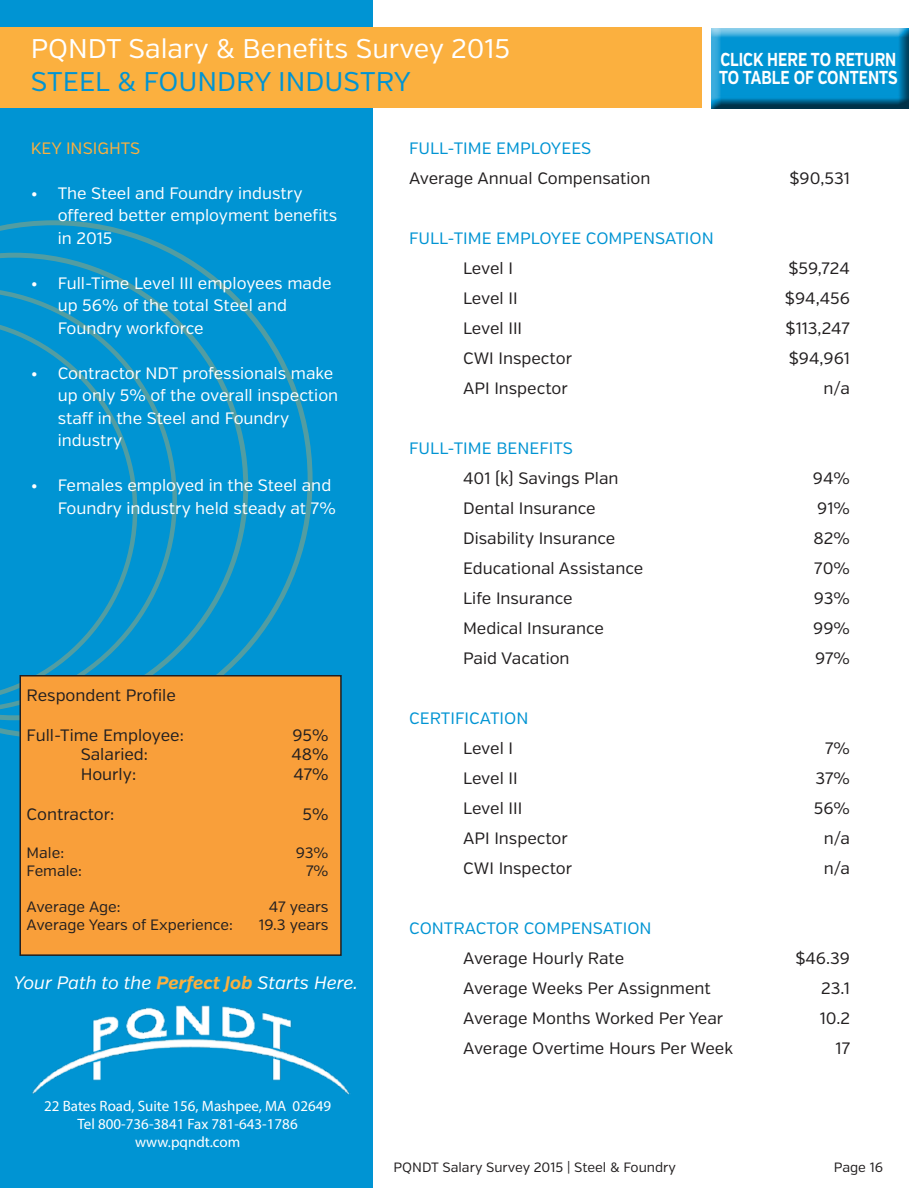
<style>
.page{position:relative;width:918px;height:1188px;background:#fff}
.page>*{position:absolute;margin:0;border:0;box-sizing:border-box;transform-origin:0 0}
.t1{font:27px "Verb";color:#fff}
.t2{font:27px "Verb";color:#0094d3}
.t3{font:700 18.75px/18px "Verb";color:#fff;scale:.8 1}
.t4{font:italic 18px "Verb";color:#fff}
.t5{font:16.5px "Verb";color:#221f20}
.t6{font:16.5px/22.5px "Verb";color:#fff}
.t7{font:16.5px "Verb";color:#0094d3}
.t8{font:16.5px "Verb";color:#fbb03f}
.t9{font:15px/18px "Myriad Pro";color:#fff;text-align:center}
.t10{font:15px "Verb";color:#221f20}
.t11{font:13.5px "Verb";color:#221f20}
.s1{font-weight:700;color:#fbb03f}
</style>
<div class="page">
<div style="left:0;top:0;width:373px;height:1188px;background:#0094d3"></div>
<div style="left:0;top:27px;width:701px;height:81px;background:#fbb03f"></div>
<svg style="left:0;top:220px;width:313px;height:519px"></svg>
<img style="left:32px;top:1005px;width:318px;height:90px">
<div style="left:710px;top:28px;width:199px;height:81px;background:#221f20;opacity:.75"></div>
<div style="left:20px;top:676px;width:321px;height:279px;background:#f99f3a"></div>
<div style="left:20px;top:675px;width:322px;height:281px;border:2px solid #221f20"></div>
<h1 class="t1" style="left:31px;top:33px;width:481px">PQNDT Salary &amp; Benefits Survey 2015</h1>
<h1 class="t2" style="left:31px;top:65px;width:382px">STEEL &amp; FOUNDRY INDUSTRY</h1>
<p class="t3" style="left:719px;top:51px;width:225px">CLICK HERE TO RETURN<br>TO TABLE OF CONTENTS</p>
<p class="t8" style="left:31px;top:138px;width:111px">KEY INSIGHTS</p>
<p class="t6" style="left:58px;top:182px;width:281px;text-indent:-27px">• The Steel and Foundry industry offered better employment benefits in 2015</p>
<p class="t6" style="left:58px;top:272px;width:275px;text-indent:-27px">• Full-Time Level III employees made up 56% of the total Steel and<br>Foundry workforce</p>
<p class="t6" style="left:58px;top:362px;width:282px;text-indent:-27px">• Contractor NDT professionals make up only 5% of the overall inspection staff in the Steel and Foundry industry</p>
<p class="t6" style="left:31px;top:474px;width:307px;text-align:right">• Females employed in the Steel and<br>Foundry industry held steady at 7%</p>
<p class="t5" style="left:27px;top:685px;width:151px">Respondent Profile</p>
<p class="t5" style="left:27px;top:725px;width:159px">Full-Time Employee:</p>
<p class="t5" style="left:292px;top:725px;width:38px">95%</p>
<p class="t5" style="left:81px;top:745px;width:69px">Salaried:</p>
<p class="t5" style="left:291px;top:745px;width:39px">48%</p>
<p class="t5" style="left:81px;top:765px;width:57px">Hourly:</p>
<p class="t5" style="left:293px;top:765px;width:37px">47%</p>
<p class="t5" style="left:27px;top:804px;width:89px">Contractor:</p>
<p class="t5" style="left:303px;top:804px;width:27px">5%</p>
<p class="t10" style="left:27px;top:843px;width:39px">Male:</p>
<p class="t10" style="left:296px;top:843px;width:34px">93%</p>
<p class="t10" style="left:27px;top:861px;width:57px">Female:</p>
<p class="t10" style="left:306px;top:861px;width:24px">7%</p>
<p class="t10" style="left:27px;top:897px;width:95px">Average Age:</p>
<p class="t10" style="left:269px;top:897px;width:61px">47 years</p>
<p class="t10" style="left:27px;top:915px;width:208px">Average Years of Experience:</p>
<p class="t10" style="left:259px;top:915px;width:71px">19.3 years</p>
<p class="t4" style="left:13px;top:972px;width:346px">Your Path to the <span class="s1">Perfect Job</span> Starts Here.</p>
<p class="t9" style="left:44px;top:1097px;width:288px">22 Bates Road, Suite 156, Mashpee, MA 02649<br>Tel 800-736-3841 Fax 781-643-1786 www.pqndt.com</p>
<p class="t7" style="left:409px;top:138px;width:184px">FULL-TIME EMPLOYEES</p>
<p class="t5" style="left:409px;top:168px;width:243px">Average Annual Compensation</p>
<p class="t5" style="left:789px;top:168px;width:62px">$90,531</p>
<p class="t7" style="left:409px;top:228px;width:306px">FULL-TIME EMPLOYEE COMPENSATION</p>
<p class="t5" style="left:463px;top:258px;width:51px">Level I</p>
<p class="t5" style="left:788px;top:258px;width:63px">$59,724</p>
<p class="t5" style="left:463px;top:288px;width:56px">Level II</p>
<p class="t5" style="left:785px;top:288px;width:66px">$94,456</p>
<p class="t5" style="left:463px;top:318px;width:61px">Level III</p>
<p class="t5" style="left:786px;top:318px;width:66px">$113,247</p>
<p class="t5" style="left:463px;top:348px;width:110px">CWI Inspector</p>
<p class="t5" style="left:789px;top:348px;width:63px">$94,961</p>
<p class="t5" style="left:463px;top:378px;width:106px">API Inspector</p>
<p class="t5" style="left:824px;top:378px;width:28px">n/a</p>
<p class="t7" style="left:409px;top:438px;width:165px">FULL-TIME BENEFITS</p>
<p class="t5" style="left:463px;top:468px;width:157px">401 (k) Savings Plan</p>
<p class="t5" style="left:813px;top:468px;width:39px">94%</p>
<p class="t5" style="left:463px;top:498px;width:134px">Dental Insurance</p>
<p class="t5" style="left:817px;top:498px;width:34px">91%</p>
<p class="t5" style="left:463px;top:528px;width:154px">Disability Insurance</p>
<p class="t5" style="left:814px;top:528px;width:38px">82%</p>
<p class="t5" style="left:463px;top:558px;width:182px">Educational Assistance</p>
<p class="t5" style="left:814px;top:558px;width:37px">70%</p>
<p class="t5" style="left:463px;top:588px;width:111px">Life Insurance</p>
<p class="t5" style="left:814px;top:588px;width:38px">93%</p>
<p class="t5" style="left:463px;top:618px;width:142px">Medical Insurance</p>
<p class="t5" style="left:813px;top:618px;width:38px">99%</p>
<p class="t5" style="left:463px;top:648px;width:108px">Paid Vacation</p>
<p class="t5" style="left:815px;top:648px;width:36px">97%</p>
<p class="t7" style="left:409px;top:708px;width:121px">CERTIFICATION</p>
<p class="t5" style="left:463px;top:738px;width:51px">Level I</p>
<p class="t5" style="left:825px;top:738px;width:26px">7%</p>
<p class="t5" style="left:463px;top:768px;width:56px">Level II</p>
<p class="t5" style="left:815px;top:768px;width:36px">37%</p>
<p class="t5" style="left:463px;top:798px;width:61px">Level III</p>
<p class="t5" style="left:814px;top:798px;width:38px">56%</p>
<p class="t5" style="left:463px;top:828px;width:106px">API Inspector</p>
<p class="t5" style="left:824px;top:828px;width:28px">n/a</p>
<p class="t5" style="left:463px;top:858px;width:110px">CWI Inspector</p>
<p class="t5" style="left:824px;top:858px;width:28px">n/a</p>
<p class="t7" style="left:409px;top:918px;width:244px">CONTRACTOR COMPENSATION</p>
<p class="t5" style="left:463px;top:948px;width:162px">Average Hourly Rate</p>
<p class="t5" style="left:795px;top:948px;width:56px">$46.39</p>
<p class="t5" style="left:463px;top:978px;width:249px">Average Weeks Per Assignment</p>
<p class="t5" style="left:821px;top:978px;width:30px">23.1</p>
<p class="t5" style="left:463px;top:1008px;width:262px">Average Months Worked Per Year</p>
<p class="t5" style="left:820px;top:1008px;width:32px">10.2</p>
<p class="t5" style="left:463px;top:1038px;width:271px">Average Overtime Hours Per Week</p>
<p class="t5" style="left:836px;top:1038px;width:16px">17</p>
<p class="t11" style="left:394px;top:1159px;width:284px">PQNDT Salary Survey 2015 | Steel &amp; Foundry</p>
<p class="t11" style="left:834px;top:1159px;width:51px">Page 16</p>
</div>
